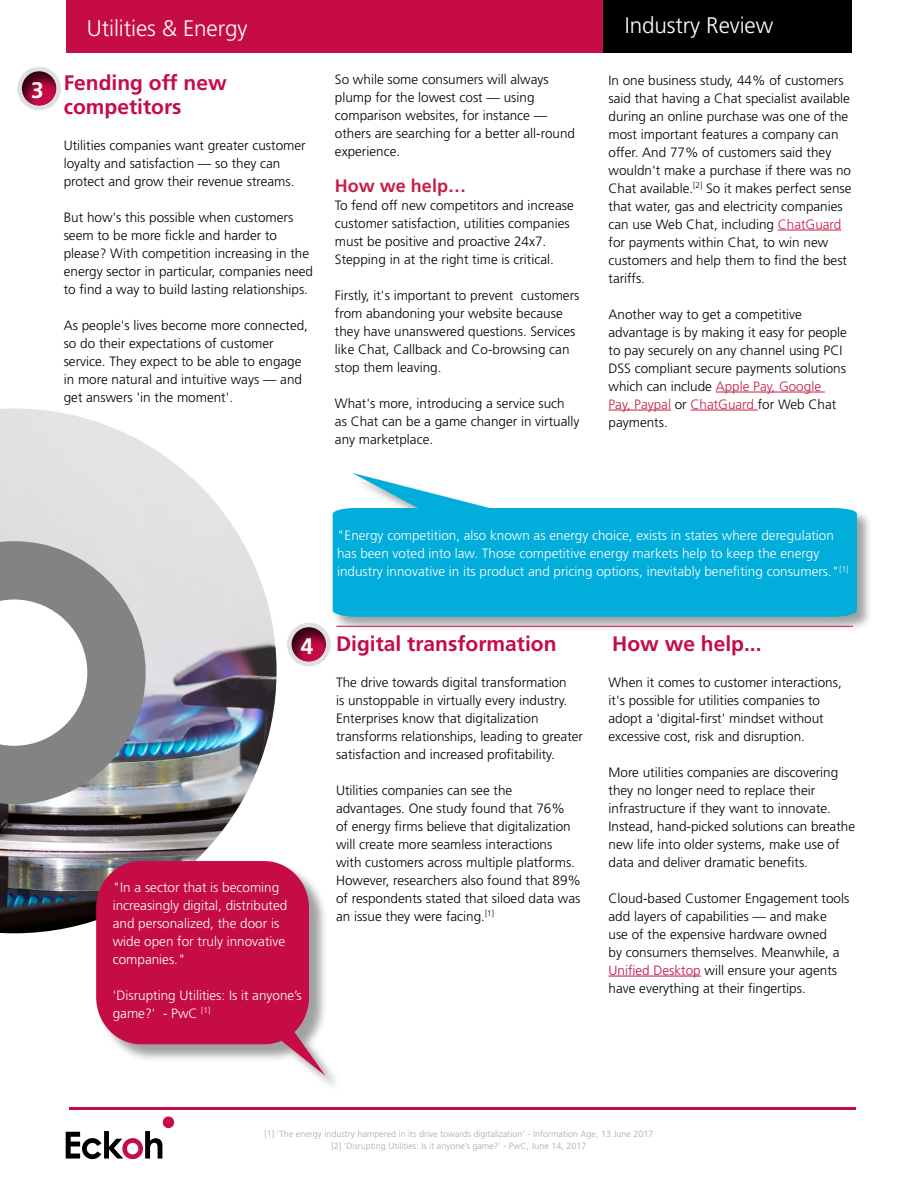
<style>
.page{position:relative;width:918px;height:1188px;background:#fff}
.page>*{position:absolute;margin:0;border:0;box-sizing:border-box;transform-origin:0 0}
.t1{font:300 22.5px "Frutiger LT Std";letter-spacing:-.005em;color:#fff}
.t2{font:700 22.5px "Frutiger LT Std";color:#fff}
.t3{font:700 21px/24px "Frutiger LT Std";color:#c60c46}
.t4{font:700 18px "Frutiger LT Std";color:#c61f48}
.t5{font:300 13.5px/18px "Frutiger LT Std";color:#000101}
.t6{font:300 13.5px/18px "Frutiger LT Std";color:#fff}
.t7{font:300 9px/12px "Frutiger LT Std";color:#a7a9ac;text-align:center}
.s1{color:#c61f48}
.s2{color:#000}
.s3{color:#c60c46}
</style>
<div class="page">
<div style="left:66px;top:0;width:538px;height:53px;background:#c60c46"></div>
<div style="left:604px;top:0;width:248px;height:53px;background:#000"></div>
<div style="left:332px;top:473px;width:540px;height:159px;background:#828383;opacity:.75"></div>
<svg style="left:333px;top:473px;width:524px;height:144px"></svg>
<svg style="left:352px;top:473px;width:135px;height:35px"></svg>
<div style="left:339px;top:509px;width:518px;height:108px;background:#00addb"></div>
<img style="left:0;top:409px;width:277px;height:524px">
<svg style="left:0;top:541px;width:146px;height:263px"></svg>
<hr style="left:336px;top:626px;width:517px;height:1px;background:#c60c46">
<hr style="left:778px;top:230px;width:63px;height:1px;background:#c61f48">
<hr style="left:716px;top:392px;width:109px;height:1px;background:#c61f48">
<hr style="left:609px;top:410px;width:62px;height:1px;background:#c61f48">
<hr style="left:691px;top:410px;width:67px;height:1px;background:#c61f48">
<div style="left:287px;top:623px;width:44px;height:43px;border:5px solid #e0e0e2;border-radius:50%"></div>
<div style="left:277px;top:618px;width:62px;height:45px;background:#000;opacity:.75"></div>
<hr style="left:609px;top:976px;width:92px;height:1px;background:#c60c46">
<div style="left:17px;top:67px;width:44px;height:43px;border:5px solid #e0e0e2;border-radius:50%"></div>
<div style="left:7px;top:62px;width:63px;height:45px;background:#000;opacity:.75"></div>
<svg style="left:66px;top:1131px;width:96px;height:28px"></svg>
<div style="left:163px;top:1117px;width:11px;height:11px;background:#c60c46;border-radius:50%"></div>
<hr style="left:70px;top:1107px;width:786px;height:3px;background:#c60c46">
<svg style="left:96px;top:861px;width:229px;height:215px;background:#ca3d69"></svg>
<h1 class="t2" style="left:31px;top:77px;width:14px">3</h1>
<h1 class="t1" style="left:87px;top:16px;width:162px">Utilities &amp; Energy</h1>
<h2 class="t3" style="left:64px;top:71px;width:164px">Fending off new competitors</h2>
<p class="t5" style="left:64px;top:136px;width:243px">Utilities companies want greater customer loyalty and satisfaction — so they can protect and grow their revenue streams.</p>
<p class="t5" style="left:64px;top:208px;width:251px">But how's this possible when customers seem to be more fickle and harder to please? With competition increasing in the energy sector in particular, companies need to find a way to build lasting relationships.</p>
<p class="t5" style="left:64px;top:316px;width:246px">As people's lives become more connected, so do their expectations of customer service. They expect to be able to engage in more natural and intuitive ways — and get answers 'in the moment'.</p>
<p class="t5" style="left:335px;top:71px;width:242px">So while some consumers will always plump for the lowest cost — using comparison websites, for instance — others are searching for a better all-round experience.</p>
<h3 class="t4" style="left:335px;top:175px;width:133px">How we help…</h3>
<p class="t5" style="left:335px;top:197px;width:240px">To fend off new competitors and increase customer satisfaction, utilities companies must be positive and proactive 24x7.<br>Stepping in at the right time is critical.</p>
<p class="t5" style="left:335px;top:287px;width:246px">Firstly, it's important to prevent customers from abandoning your website because they have unanswered questions. Services like Chat, Callback and Co-browsing can stop them leaving.</p>
<p class="t5" style="left:335px;top:395px;width:246px">What's more, introducing a service such as Chat can be a game changer in virtually any marketplace.</p>
<h1 class="t1" style="left:625px;top:12px;width:150px">Industry Review</h1>
<p class="t5" style="left:609px;top:71px;width:245px">In one business study, 44% of customers said that having a Chat specialist available during an online purchase was one of the most important features a company can offer. And 77% of customers said they wouldn't make a purchase if there was no Chat available.<sup>[2]</sup> So it makes perfect sense that water, gas and electricity companies can use Web Chat, including <span class="s1">ChatGuard </span>for payments within Chat, to win new customers and help them to find the best tariffs.</p>
<p class="t5" style="left:609px;top:305px;width:240px">Another way to get a competitive advantage is by making it easy for people to pay securely on any channel using PCI DSS compliant secure payments solutions which can include <span class="s1">Apple Pay, Google<br>Pay, Paypal</span> <span class="s2">or</span> <span class="s1">ChatGuard</span> <span class="s2">for Web Chat payments.</span></p>
<p class="t6" style="left:337px;top:527px;width:513px">"Energy competition, also known as energy choice, exists in states where deregulation has been voted into law. Those competitive energy markets help to keep the energy industry innovative in its product and pricing options, inevitably benefiting consumers."<sup>[1]</sup></p>
<h2 class="t3" style="left:336px;top:632px;width:222px">Digital transformation</h2>
<p class="t5" style="left:336px;top:673px;width:249px">The drive towards digital transformation<br>is unstoppable in virtually every industry.<br>Enterprises know that digitalization transforms relationships, leading to greater satisfaction and increased profitability.</p>
<p class="t5" style="left:336px;top:781px;width:247px">Utilities companies can see the advantages. One study found that 76%<br>of energy firms believe that digitalization will create more seamless interactions with customers across multiple platforms.<br>However, researchers also found that 89% of respondents stated that siloed data was an issue they were facing.<sup>[1]</sup></p>
<h1 class="t2" style="left:301px;top:633px;width:14px">4</h1>
<h2 class="t3" style="left:612px;top:632px;width:151px">How we help...</h2>
<p class="t5" style="left:609px;top:673px;width:235px">When it comes to customer interactions, it's possible for utilities companies to adopt a 'digital-first' mindset without excessive cost, risk and disruption.</p>
<p class="t5" style="left:609px;top:763px;width:248px">More utilities companies are discovering they no longer need to replace their infrastructure if they want to innovate.<br>Instead, hand-picked solutions can breathe new life into older systems, make use of data and deliver dramatic benefits.</p>
<p class="t5" style="left:609px;top:889px;width:242px">Cloud-based Customer Engagement tools add layers of capabilities — and make use of the expensive hardware owned<br>by consumers themselves. Meanwhile, a <span class="s3">Unified Desktop</span> will ensure your agents have everything at their fingertips.</p>
<p class="t6" style="left:113px;top:878px;width:176px">"In a sector that is becoming increasingly digital, distributed and personalized, the door is wide open for truly innovative companies."</p>
<p class="t6" style="left:113px;top:986px;width:191px">'Disrupting Utilities: Is it anyone’s game?' - PwC <sup>[1]</sup></p>
<p class="t7" style="left:264px;top:1128px;width:391px">[1] 'The energy industry hampered in its drive towards digitalization' - Information Age, 13 June 2017 [2] 'Disrupting Utilities: Is it anyone’s game?' - PwC, June 14, 2017</p>
</div>
